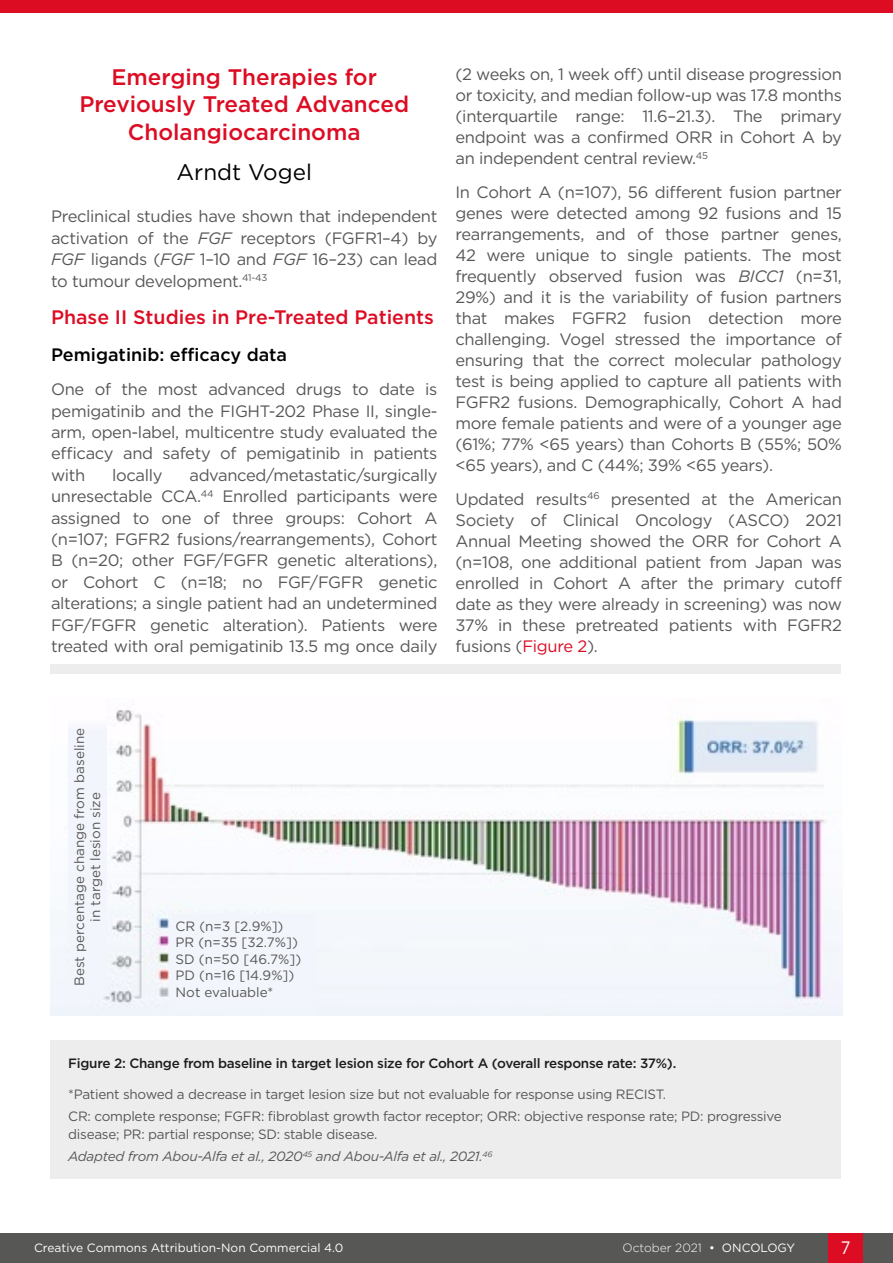
<style>
.page{position:relative;width:893px;height:1263px;background:#fff}
.page>*{position:absolute;margin:0;border:0;box-sizing:border-box;transform-origin:0 0}
.H1a__Symposium_Titl{font:500 22.5px/27.5px "Gotham";color:#dc0c23;text-align:center}
.H1b__Symposium_Titl{font:22.5px "Gotham";color:#000}
.H2__Heading_2{font:500 19.5px "Gotham";color:#dc0c23}
.H3__Heading_3{font:500 18px "Gotham";color:#000}
.t1{font:18px "Gotham";color:#fff;scale:.9 1}
.Body_Text__Justifica{font:16.5px/21px "Gotham";letter-spacing:-.02em;color:#575756;text-align:justify}
.t2{font:13.5px/18px "Gotham";letter-spacing:-.02em;color:#575756}
.t3{font:500 13.5px "Gotham";letter-spacing:-.02em;color:#1d1d1d}
.t4{font:13.5px/16.2px "Gotham";color:#575756;text-align:center}
.t5{font:italic 13.5px "Gotham";letter-spacing:-.02em;color:#575756}
.t6{font:12px "Gotham";color:#fff}
.t7{font:300 12px "Gotham";color:#fff}
.s1{font-style:italic}
.s2{color:#dc0c23}
.s3{font-weight:400}
</style>
<div class="page">
<div style="left:0;top:0;width:893px;height:13px;background:#dc0c23"></div>
<div style="left:0;top:1233px;width:893px;height:30px;background:#575756"></div>
<div style="left:829px;top:1233px;width:34px;height:30px;background:#dc0c23"></div>
<img style="left:50px;top:710px;width:793px;height:305px">
<div style="left:68px;top:718px;width:39px;height:277px;background:#f3f5fc"></div>
<div style="left:50px;top:664px;width:791px;height:9px;background:#ededed"></div>
<div style="left:50px;top:1040px;width:791px;height:139px;background:#ededed"></div>
<div style="left:169px;top:915px;width:146px;height:94px;background:#f3f5fc"></div>
<p class="H1a__Symposium_Titl" style="left:79px;top:63px;width:331px">Emerging Therapies for<br>Previously Treated Advanced<br>Cholangiocarcinoma</p>
<p class="H1b__Symposium_Titl" style="left:176px;top:157px;width:137px">Arndt Vogel</p>
<p class="Body_Text__Justifica" style="left:51px;top:205px;width:388px;line-height:21.5px">Preclinical studies have shown that independent activation of the <span class="s1">FGF</span> receptors (FGFR1–4) by <span class="s1">FGF</span> ligands (<span class="s1">FGF</span> 1–10 and <span class="s1">FGF</span> 16–23) can lead to tumour development.<sup>41-43</sup></p>
<p class="H2__Heading_2" style="left:51px;top:304px;width:384px">Phase II Studies in Pre-Treated Patients</p>
<p class="H3__Heading_3" style="left:51px;top:343px;width:238px">Pemigatinib: efficacy data</p>
<p class="Body_Text__Justifica" style="left:51px;top:378px;width:388px;line-height:21.5px">One of the most advanced drugs to date is pemigatinib and the FIGHT-202 Phase II, single&shy;arm, open-label, multicentre study evaluated the efficacy and safety of pemigatinib in patients with</p>
<p class="Body_Text__Justifica" style="left:51px;top:464px;width:388px;line-height:21.5px;text-indent:138px">advanced/metastatic/surgically unresectable CCA.<sup>44</sup> Enrolled participants were assigned to one of three groups: Cohort A (n=107; FGFR2 fusions/rearrangements), Cohort B (n=20; other FGF/FGFR genetic alterations), or Cohort C (n=18; no FGF/FGFR genetic alterations; a single patient had an undetermined FGF/FGFR genetic alteration). Patients were treated with oral pemigatinib 13.5 mg once daily</p>
<p class="Body_Text__Justifica" style="left:112px;top:464px;width:52px">locally</p>
<p class="Body_Text__Justifica" style="left:455px;top:63px;width:388px">(2 weeks on, 1 week off) until disease progression or toxicity, and median follow-up was 17.8 months (interquartile range: 11.6–21.3). The primary endpoint was a confirmed ORR in Cohort A by an independent central review.<sup>45</sup></p>
<p class="Body_Text__Justifica" style="left:455px;top:181px;width:388px">In Cohort A (n=107), 56 different fusion partner genes were detected among 92 fusions and 15 rearrangements, and of those partner genes, 42 were unique to single patients. The most frequently observed fusion was <span class="s1">BICC1</span> (n=31, 29%) and it is the variability of fusion partners that makes FGFR2 fusion detection more challenging. Vogel stressed the importance of ensuring that the correct molecular pathology test is being applied to capture all patients with FGFR2 fusions. Demographically, Cohort A had more female patients and were of a younger age (61%; 77% &lt;65 years) than Cohorts B (55%; 50% &lt;65 years), and C (44%; 39% &lt;65 years).</p>
<p class="Body_Text__Justifica" style="left:455px;top:488px;width:388px">Updated results<sup>46</sup> presented at the American Society of Clinical Oncology (ASCO) 2021<br>Annual Meeting showed the ORR for Cohort A (n=108, one additional patient from Japan was enrolled in Cohort A after the primary cutoff date as they were already in screening) was now 37% in these pretreated patients with FGFR2 fusions (<span class="s2">Figure 2</span>).</p>
<p class="t4" style="left:71px;top:986px;width:259px;rotate:-90deg">Best percentage change from baseline in target lesion size</p>
<p class="t2" style="left:176px;top:916px;width:109px">CR (n=3 [2.9%])</p>
<p class="t2" style="left:176px;top:933px;width:124px">PR (n=35 [32.7%])</p>
<p class="t2" style="left:176px;top:949px;width:127px">SD (n=50 [46.7%])</p>
<p class="t2" style="left:176px;top:966px;width:120px">PD (n=16 [14.9%])</p>
<p class="t4" style="left:176px;top:983px;width:99px">Not evaluable*</p>
<p class="t3" style="left:68px;top:1054px;width:609px">Figure 2: Change from baseline in target lesion size for Cohort A (overall response rate: 37%).</p>
<p class="t2" style="left:68px;top:1085px;width:599px">*Patient showed a decrease in target lesion size but not evaluable for response using RECIST.</p>
<p class="t2" style="left:68px;top:1107px;width:715px">CR: complete response; FGFR: fibroblast growth factor receptor; ORR: objective response rate; PD: progressive disease; PR: partial response; SD: stable disease.</p>
<p class="t5" style="left:68px;top:1148px;width:426px">Adapted from Abou-Alfa et al., 2020<sup>45</sup> and Abou-Alfa et al., 2021.<sup>46</sup></p>
<p class="t6" style="left:34px;top:1240px;width:311px">Creative Commons Attribution-Non Commercial 4.0</p>
<p class="t7" style="left:623px;top:1240px;width:174px">October 2021 <span class="s3">• ONCOLOGY</span></p>
<p class="t1" style="left:841px;top:1236px;width:12px">7</p>
</div>
